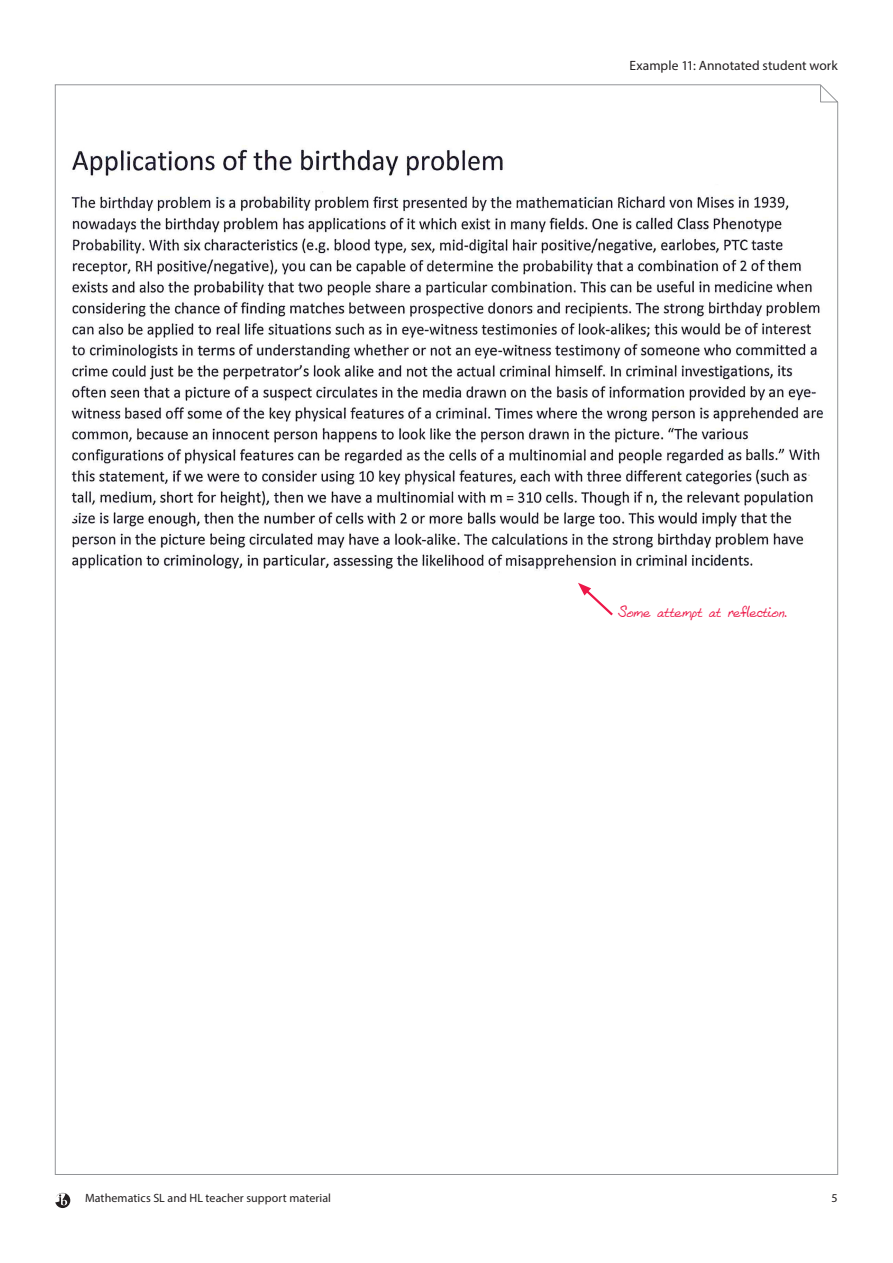
<style>
.page{position:relative;width:893px;height:1263px;background:#fff}
.page>*{position:absolute;margin:0;border:0;box-sizing:border-box;transform-origin:0 0}
.Annotation{font:16.5px "Beth Hand";letter-spacing:-.005em;color:#ed1748}
.t1{font:13.5px "Myriad Pro";letter-spacing:.005em;color:#231f20}
.t2{font:12px "Myriad Pro";letter-spacing:.005em;color:#231f20}
</style>
<div class="page">
<svg style="left:817px;top:84px;width:22px;height:21px"></svg>
<svg style="left:55px;top:1192px;width:15px;height:16px"></svg>
<img style="left:71px;top:149px;width:752px;height:434px">
<svg style="left:578px;top:583px;width:35px;height:33px"></svg>
<p class="t1" style="left:629px;top:58px;width:210px">Example 11: Annotated student work</p>
<p class="Annotation" style="left:618px;top:604px;width:170px">Some attempt at reflection.</p>
<p class="t2" style="left:85px;top:1190px;width:248px">Mathematics SL and HL teacher support material</p>
<p class="t2" style="left:831px;top:1190px;width:8px">5</p>
</div>
